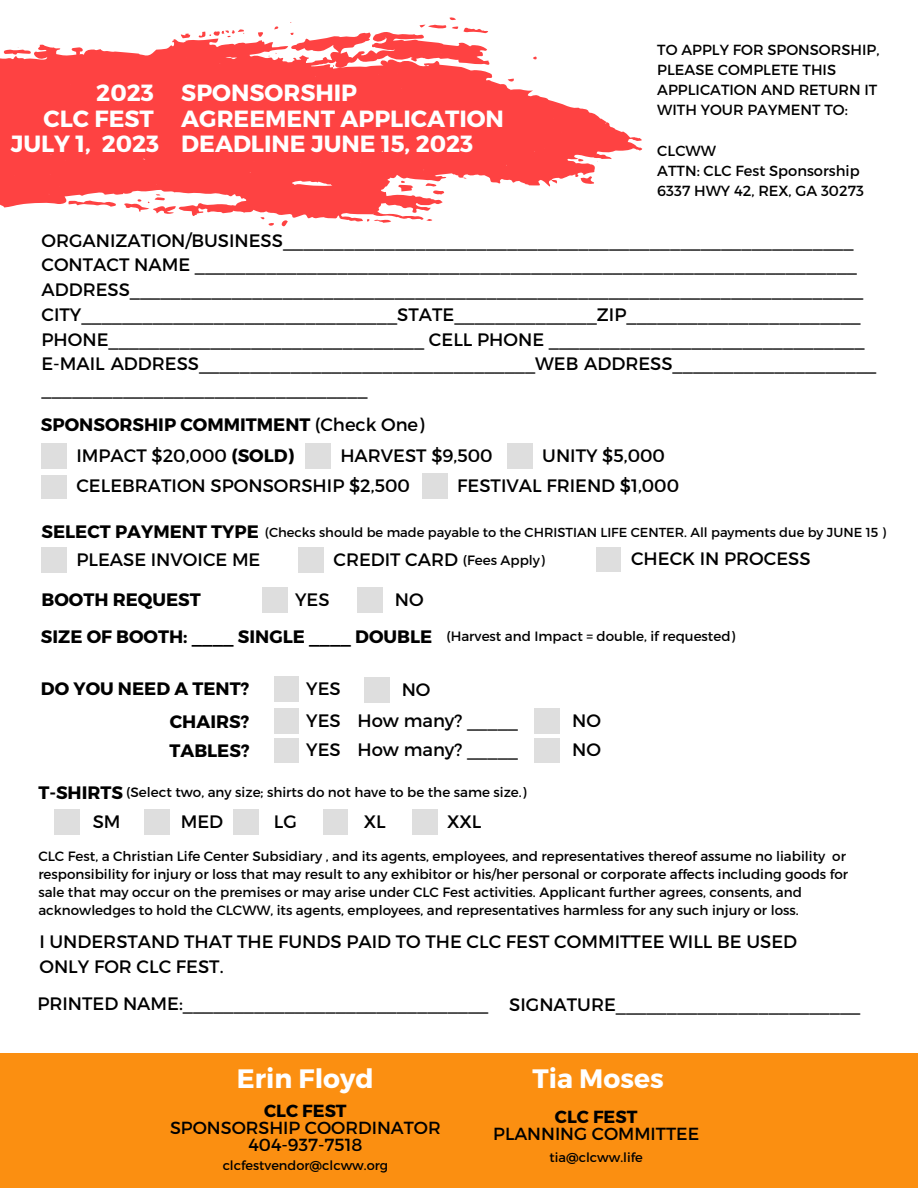
<style>
.page{position:relative;width:918px;height:1188px;background:#fff}
.page>*{position:absolute;margin:0;border:0;box-sizing:border-box;transform-origin:0 0}
.t1{font:700 26.55px "Montserrat";color:#fff}
.t2{font:700 23.4px "Montserrat";color:#fff}
.t3{font:18px/24.8px "Montserrat";color:#000}
.t4{font:700 18px "Montserrat";color:#000}
.t5{font:17.55px "Montserrat";color:#000}
.t6{font:700 17.55px "Montserrat";color:#000}
.t7{font:14.7px/20.1px "Montserrat";color:#000}
.t8{font:13.5px/18px "Montserrat";color:#000}
.t9{font:13.05px "Montserrat";color:#000}
.t10{font:12.9px "Montserrat";color:#000}
.s1{font-weight:400}
.s2{font-weight:700}
</style>
<div class="page">
<svg style="left:0;top:32px;width:642px;height:190px;fill:#fe4242"></svg>
<svg style="left:426px;top:219px;width:6px;height:2px"></svg>
<svg style="left:281px;top:220px;width:7px;height:6px"></svg>
<svg style="left:260px;top:217px;width:14px;height:9px"></svg>
<svg style="left:258px;top:32px;width:6px;height:5px"></svg>
<svg style="left:274px;top:26px;width:4px;height:4px"></svg>
<svg style="left:68px;top:200px;width:48px;height:7px"></svg>
<svg style="left:124px;top:194px;width:52px;height:20px"></svg>
<svg style="left:463px;top:177px;width:4px;height:3px"></svg>
<svg style="left:420px;top:17px;width:68px;height:16px"></svg>
<svg style="left:508px;top:79px;width:6px;height:3px"></svg>
<svg style="left:181px;top:34px;width:9px;height:8px"></svg>
<svg style="left:367px;top:219px;width:24px;height:4px"></svg>
<svg style="left:4px;top:47px;width:27px;height:8px"></svg>
<svg style="left:198px;top:29px;width:46px;height:9px"></svg>
<svg style="left:426px;top:183px;width:19px;height:12px"></svg>
<svg style="left:398px;top:181px;width:15px;height:10px"></svg>
<svg style="left:578px;top:159px;width:6px;height:3px"></svg>
<div style="left:0;top:1054px;width:918px;height:134px;background:#fb8f11"></div>
<p class="t7" style="left:657px;top:39px;width:224px">TO APPLY FOR SPONSORSHIP,<br>PLEASE COMPLETE THIS<br>APPLICATION AND RETURN IT<br>WITH YOUR PAYMENT TO:</p>
<p class="t7" style="left:657px;top:140px;width:60px">CLCWW</p>
<p class="t7" style="left:657px;top:160px;width:204px">ATTN: CLC Fest Sponsorship</p>
<p class="t7" style="left:657px;top:180px;width:208px">6337 HWY 42, REX, GA 30273</p>
<p class="t3" style="left:42px;top:227px;width:814px">ORGANIZATION/BUSINESS________________________________________________________</p>
<p class="t3" style="left:42px;top:252px;width:817px">CONTACT NAME _________________________________________________________________</p>
<p class="t3" style="left:42px;top:276px;width:823px">ADDRESS________________________________________________________________________</p>
<p class="t3" style="left:42px;top:301px;width:821px">CITY_______________________________STATE______________ZIP_______________________</p>
<p class="t3" style="left:42px;top:326px;width:825px">PHONE_______________________________ CELL PHONE _______________________________</p>
<p class="t3" style="left:42px;top:351px;width:836px">E-MAIL ADDRESS_________________________________WEB ADDRESS____________________ ________________________________</p>
<p class="t4" style="left:41px;top:413px;width:385px">SPONSORSHIP COMMITMENT <span class="s1">(Check One)</span></p>
<p class="t2" style="left:96px;top:78px;width:59px">2023</p>
<p class="t2" style="left:44px;top:103px;width:112px">CLC FEST</p>
<p class="t2" style="left:11px;top:128px;width:150px">JULY 1, 2023</p>
<p class="t2" style="left:181px;top:78px;width:177px">SPONSORSHIP</p>
<p class="t2" style="left:181px;top:103px;width:324px">AGREEMENT APPLICATION</p>
<p class="t2" style="left:181px;top:128px;width:294px">DEADLINE JUNE 15, 2023</p>
<p class="t3" style="left:76px;top:442px;width:219px">IMPACT $20,000 <span class="s2">(SOLD)</span></p>
<p class="t3" style="left:76px;top:472px;width:335px">CELEBRATION SPONSORSHIP $2,500</p>
<p class="t3" style="left:340px;top:442px;width:154px">HARVEST $9,500</p>
<p class="t3" style="left:457px;top:472px;width:223px">FESTIVAL FRIEND $1,000</p>
<p class="t3" style="left:542px;top:442px;width:124px">UNITY $5,000</p>
<p class="t4" style="left:42px;top:520px;width:219px">SELECT PAYMENT TYPE</p>
<p class="t9" style="left:265px;top:524px;width:623px">(Checks should be made payable to the CHRISTIAN LIFE CENTER. All payments due by JUNE 15 )</p>
<p class="t8" style="left:463px;top:550px;width:83px">(Fees Apply)</p>
<p class="t4" style="left:42px;top:588px;width:161px">BOOTH REQUEST</p>
<p class="t4" style="left:41px;top:625px;width:393px">SIZE OF BOOTH: ____ SINGLE ____ DOUBLE</p>
<p class="t8" style="left:446px;top:627px;width:290px">(Harvest and Impact = double, if requested)</p>
<p class="t4" style="left:41px;top:677px;width:210px">DO YOU NEED A TENT?</p>
<p class="t4" style="left:170px;top:710px;width:81px">CHAIRS?</p>
<p class="t3" style="left:358px;top:707px;width:162px">How many? _____</p>
<p class="t4" style="left:170px;top:739px;width:82px">TABLES?</p>
<p class="t3" style="left:358px;top:737px;width:162px">How many? _____</p>
<p class="t4" style="left:38px;top:780px;width:86px">T-SHIRTS</p>
<p class="t8" style="left:126px;top:783px;width:402px">(Select two, any size; shirts do not have to be the same size.)</p>
<p class="t3" style="left:181px;top:808px;width:44px">MED</p>
<p class="t8" style="left:38px;top:847px;width:811px">CLC Fest, a Christian Life Center Subsidiary , and its agents, employees, and representatives thereof assume no liability or responsibility for injury or loss that may result to any exhibitor or his/her personal or corporate affects including goods for sale that may occur on the premises or may arise under CLC Fest activities. Applicant further agrees, consents, and acknowledges to hold the CLCWW, its agents, employees, and representatives harmless for any such injury or loss.</p>
<p class="t3" style="left:39px;top:929px;width:759px">I UNDERSTAND THAT THE FUNDS PAID TO THE CLC FEST COMMITTEE WILL BE USED</p>
<p class="t3" style="left:39px;top:953px;width:186px">ONLY FOR CLC FEST.</p>
<p class="t3" style="left:37px;top:990px;width:453px">PRINTED NAME:______________________________</p>
<p class="t3" style="left:509px;top:991px;width:353px">SIGNATURE________________________</p>
<p class="t3" style="left:76px;top:546px;width:186px">PLEASE INVOICE ME</p>
<p class="t3" style="left:333px;top:546px;width:126px">CREDIT CARD</p>
<p class="t3" style="left:631px;top:546px;width:181px">CHECK IN PROCESS</p>
<p class="t3" style="left:295px;top:586px;width:36px">YES</p>
<p class="t3" style="left:395px;top:586px;width:30px">NO</p>
<p class="t3" style="left:306px;top:675px;width:36px">YES</p>
<p class="t3" style="left:402px;top:676px;width:30px">NO</p>
<p class="t3" style="left:306px;top:707px;width:36px">YES</p>
<p class="t3" style="left:572px;top:707px;width:30px">NO</p>
<p class="t3" style="left:306px;top:737px;width:36px">YES</p>
<p class="t3" style="left:572px;top:737px;width:30px">NO</p>
<p class="t3" style="left:93px;top:808px;width:29px">SM</p>
<p class="t3" style="left:274px;top:808px;width:25px">LG</p>
<p class="t3" style="left:364px;top:808px;width:24px">XL</p>
<p class="t3" style="left:447px;top:808px;width:36px">XXL</p>
<p class="t1" style="left:237px;top:1062px;width:138px">Erin Floyd</p>
<p class="t1" style="left:533px;top:1062px;width:133px">Tia Moses</p>
<p class="t6" style="left:555px;top:1105px;width:84px">CLC FEST</p>
<p class="t5" style="left:493px;top:1122px;width:207px">PLANNING COMMITTEE</p>
<p class="t10" style="left:550px;top:1149px;width:95px">tia@clcww.life</p>
<p class="t6" style="left:264px;top:1099px;width:84px">CLC FEST</p>
<p class="t5" style="left:170px;top:1117px;width:272px">SPONSORSHIP COORDINATOR</p>
<p class="t5" style="left:248px;top:1134px;width:116px">404-937-7518</p>
<p class="t10" style="left:223px;top:1157px;width:167px">clcfestvendor@clcww.org</p>
</div>
